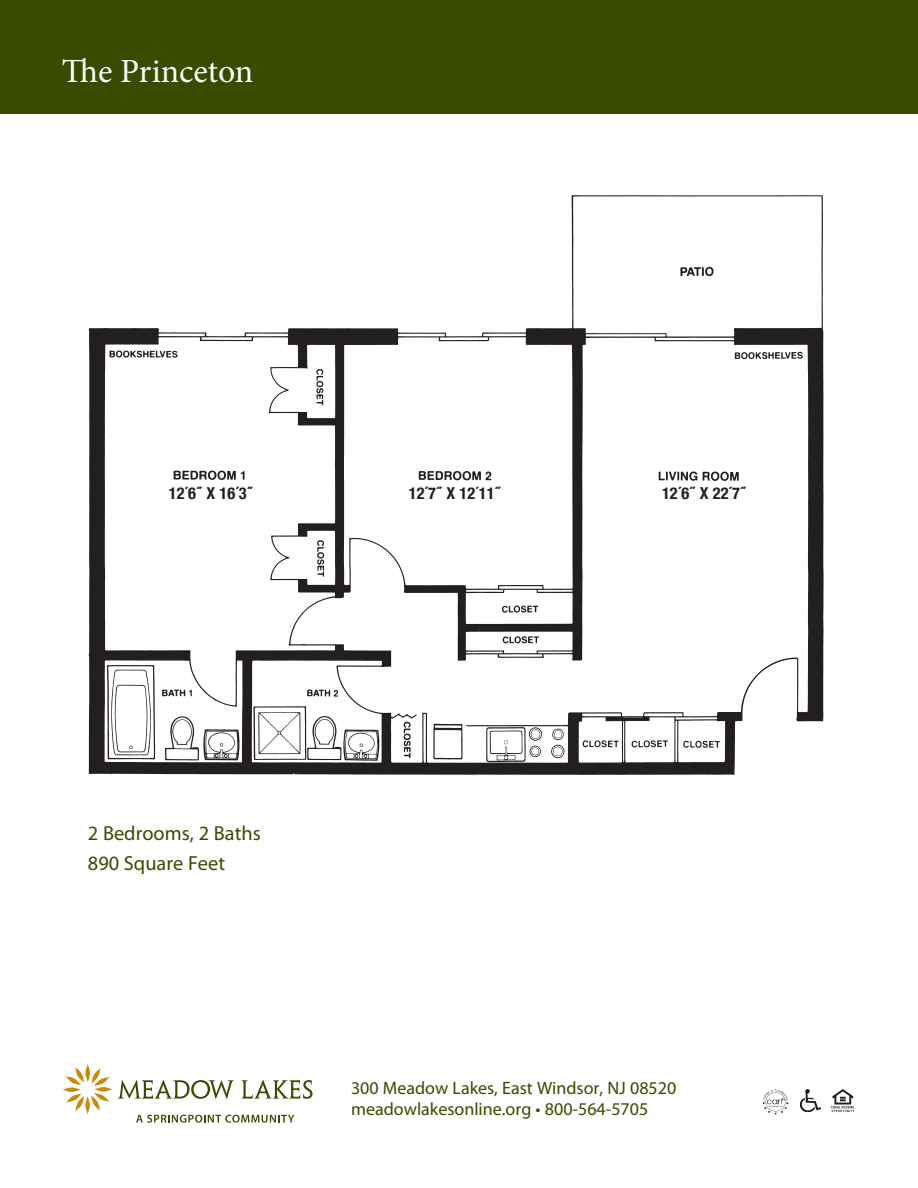
<style>
.page{position:relative;width:918px;height:1188px;background:#fff}
.page>*{position:absolute;margin:0;border:0;box-sizing:border-box;transform-origin:0 0}
.t1{font:33.9px "Minion Pro";color:#fff}
.t2{font:20.4px/29.5px "Myriad Pro";color:#394b00}
.t3{font:18px/21.8px "Myriad Pro";color:#394b00}
.t4{font:700 condensed 16.35px "Helvetica Neue";color:#231f20}
</style>
<div class="page">
<div style="left:0;top:0;width:918px;height:114px;background:#394b00"></div>
<svg style="left:85px;top:1064px;width:5px;height:18px"></svg>
<svg style="left:66px;top:1067px;width:18px;height:18px"></svg>
<svg style="left:63px;top:1087px;width:18px;height:5px"></svg>
<svg style="left:66px;top:1094px;width:18px;height:17px"></svg>
<svg style="left:85px;top:1096px;width:5px;height:18px"></svg>
<svg style="left:91px;top:1093px;width:18px;height:18px"></svg>
<svg style="left:94px;top:1087px;width:18px;height:5px"></svg>
<svg style="left:91px;top:1068px;width:19px;height:18px"></svg>
<svg style="left:136px;top:1115px;width:158px;height:8px"></svg>
<svg style="left:118px;top:1080px;width:116px;height:19px"></svg>
<svg style="left:241px;top:1080px;width:72px;height:19px"></svg>
<svg style="left:831px;top:1089px;width:23px;height:23px"></svg>
<svg style="left:800px;top:1089px;width:21px;height:23px"></svg>
<img style="left:763px;top:1089px;width:26px;height:26px">
<img style="left:88px;top:195px;width:736px;height:580px">
<div style="left:143px;top:483px;width:136px;height:33px;background:#fff"></div>
<div style="left:387px;top:483px;width:136px;height:33px;background:#fff"></div>
<div style="left:636px;top:483px;width:136px;height:33px;background:#fff"></div>
<h1 class="t1" style="left:62px;top:48px;width:193px">The Princeton</h1>
<p class="t4" style="left:169px;top:480px;width:86px">12´6´´ X 16´3´´</p>
<p class="t4" style="left:409px;top:480px;width:93px">12´7´´ X 12´11´´</p>
<p class="t4" style="left:662px;top:480px;width:86px">12´6´´ X 22´7´´</p>
<p class="t2" style="left:88px;top:819px;width:174px">2 Bedrooms, 2 Baths<br>890 Square Feet</p>
<p class="t3" style="left:351px;top:1076px;width:327px">300 Meadow Lakes, East Windsor, NJ 08520 meadowlakesonline.org • 800-564-5705</p>
</div>
